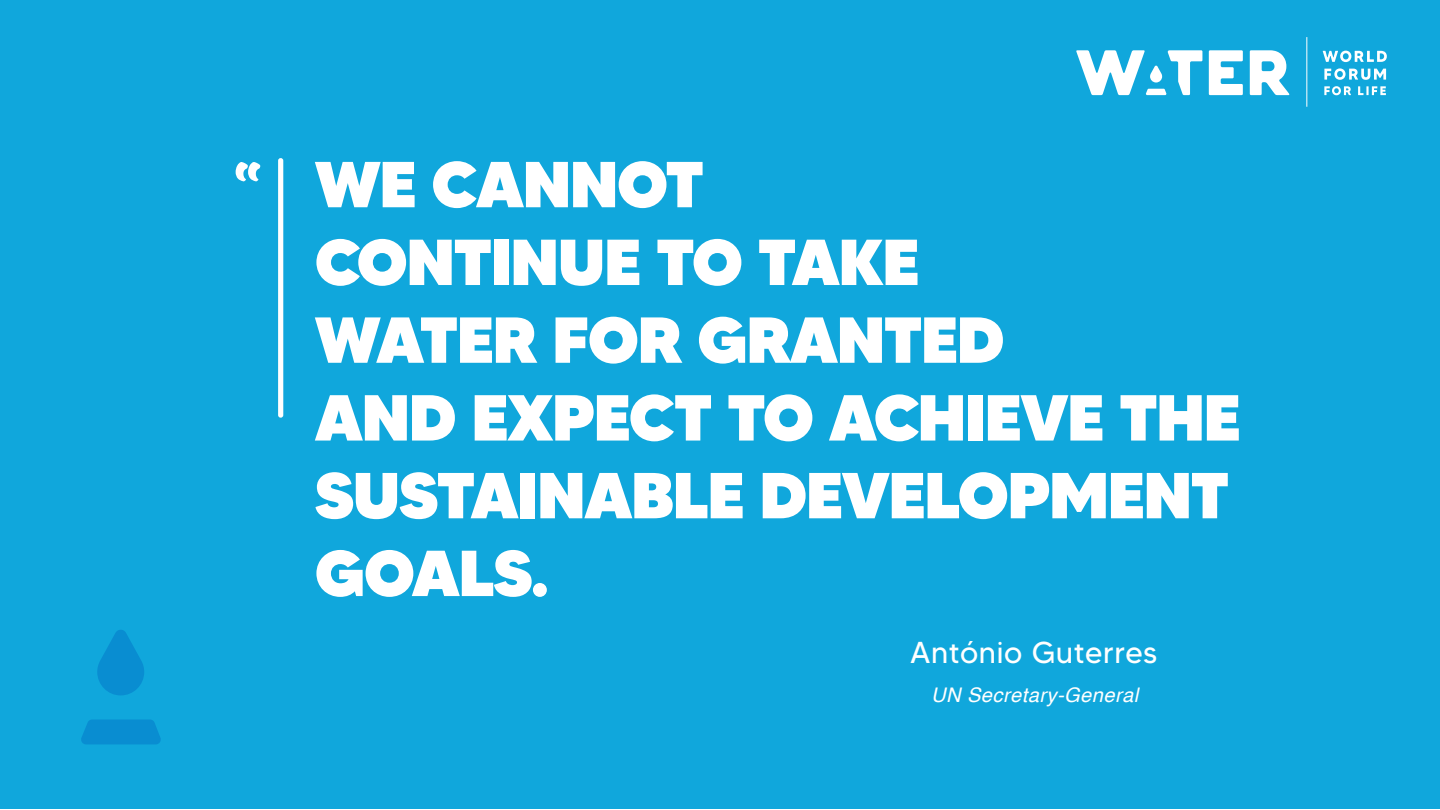
<style>
.page{position:relative;width:1440px;height:810px;background:#fff}
.page>*{position:absolute;margin:0;border:0;box-sizing:border-box;transform-origin:0 0}
.t1{font:900 64.8px/77.8px "MADETOMMY";letter-spacing:-.02em;color:#fff}
.t2{font:expanded 64.8px "Marker Felt";color:#fff}
.t3{font:30.22px "MADETOMMY";letter-spacing:.02em;color:#fff}
.t4{font:italic 20.17px "Helvetica";letter-spacing:.02em;color:#fff}
</style>
<div class="page">
<div style="left:0;top:1px;width:1440px;height:808px;background:#10a7dc"></div>
<svg style="left:1209px;top:50px;width:34px;height:45px"></svg>
<svg style="left:1250px;top:50px;width:39px;height:45px"></svg>
<svg style="left:1076px;top:50px;width:126px;height:45px"></svg>
<svg style="left:1323px;top:51px;width:64px;height:11px"></svg>
<svg style="left:1324px;top:68px;width:62px;height:12px"></svg>
<svg style="left:1324px;top:86px;width:27px;height:9px"></svg>
<svg style="left:1358px;top:86px;width:28px;height:9px"></svg>
<svg style="left:81px;top:720px;width:80px;height:24px;background:#098fd1"></svg>
<svg style="left:97px;top:630px;width:47px;height:65px"></svg>
<div style="left:278px;top:158px;width:5px;height:260px;border:3px solid #fff"></div>
<p class="t2" style="left:235px;top:139px;width:27px">“</p>
<p class="t1" style="left:315px;top:145px;width:927px">WE CANNOT<br>CONTINUE TO TAKE<br>WATER FOR GRANTED<br>AND EXPECT TO ACHIEVE THE<br>SUSTAINABLE DEVELOPMENT<br>GOALS.</p>
<p class="t3" style="left:910px;top:634px;width:249px">António Guterres</p>
<p class="t4" style="left:931px;top:679px;width:209px">UN Secretary-General</p>
</div>
